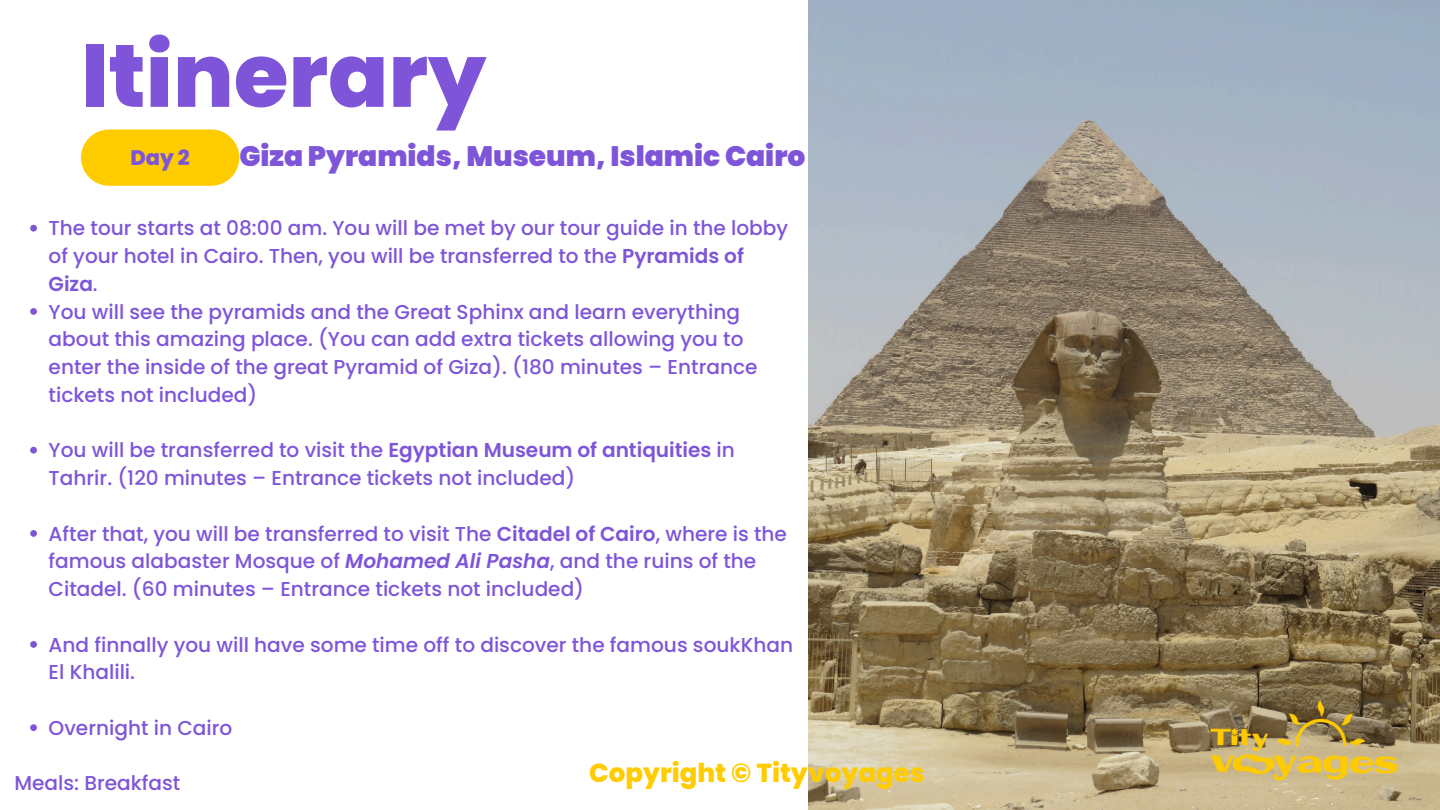
<style>
.page{position:relative;width:1440px;height:810px;background:#fff}
.page>*{position:absolute;margin:0;border:0;box-sizing:border-box;transform-origin:0 0}
.t1{font:800 88.7px "Poppins";color:#7e55d9}
.t2{font:900 28.1px "Poppins";color:#7e55d9}
.t3{font:800 26px "Poppins";color:#fc0}
.t4{font:800 21px "Poppins";color:#7e55d9}
.t5{font:500 20.1px/27.8px "Poppins";color:#7e55d9}
.s1{font-weight:600}
.s2{font-weight:600;font-style:italic}
</style>
<div class="page">
<div style="left:81px;top:129px;width:158px;height:57px;background:#fc0;border-radius:28px"></div>
<img style="left:808px;top:0;width:632px;height:810px">
<img style="left:1198px;top:691px;width:212px;height:99px">
<svg style="left:30px;top:225px;width:7px;height:7px"></svg>
<svg style="left:30px;top:308px;width:7px;height:7px"></svg>
<svg style="left:30px;top:447px;width:7px;height:7px"></svg>
<svg style="left:30px;top:530px;width:7px;height:7px"></svg>
<svg style="left:30px;top:641px;width:7px;height:7px"></svg>
<svg style="left:30px;top:724px;width:7px;height:7px"></svg>
<h3 class="t1" style="left:81px;top:14px;width:407px">Itinerary</h3>
<h2 class="t2" style="left:239px;top:137px;width:568px">Giza Pyramids, Museum, Islamic Cairo</h2>
<p class="t4" style="left:130px;top:143px;width:61px">Day 2</p>
<p class="t5" style="left:49px;top:214px;width:741px">The tour starts at 08:00 am. You will be met by our tour guide in the lobby of your hotel in Cairo. Then, you will be transferred to the <span class="s1">Pyramids of<br>Giza</span>.</p>
<p class="t5" style="left:49px;top:298px;width:710px">You will see the pyramids and the Great Sphinx and learn everything about this amazing place. (You can add extra tickets allowing you to enter the inside of the great Pyramid of Giza). (180 minutes – Entrance tickets not included)</p>
<p class="t5" style="left:49px;top:436px;width:688px">You will be transferred to visit the <span class="s1">Egyptian Museum of antiquities</span> in<br>Tahrir. (120 minutes – Entrance tickets not included)</p>
<p class="t5" style="left:49px;top:520px;width:740px">After that, you will be transferred to visit The <span class="s1">Citadel of Cairo</span>, where is the famous alabaster Mosque of <span class="s2">Mohamed Ali Pasha</span>, and the ruins of the<br>Citadel. (60 minutes – Entrance tickets not included)</p>
<p class="t5" style="left:49px;top:631px;width:746px">And finnally you will have some time off to discover the famous soukKhan<br>El Khalili.</p>
<p class="t5" style="left:49px;top:714px;width:185px">Overnight in Cairo</p>
<h3 class="t5" style="left:14px;top:769px;width:167px">Meals: Breakfast</h3>
<h2 class="t3" style="left:589px;top:754px;width:337px">Copyright © Tityvoyages</h2>
</div>
